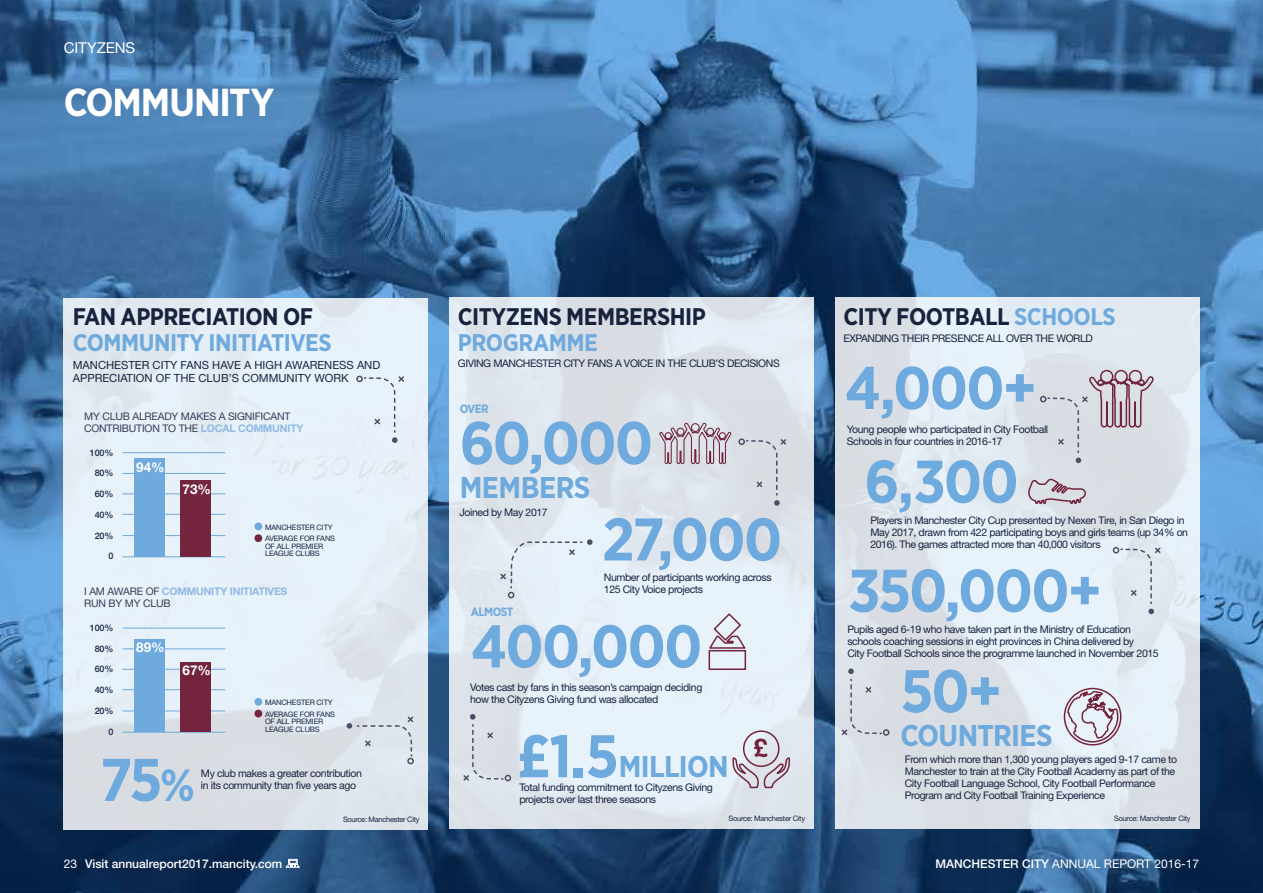
<style>
.page{position:relative;width:1263px;height:893px;background:#fff}
.page>*{position:absolute;margin:0;border:0;box-sizing:border-box;transform-origin:0 0}
.t1{font:700 60px "Gotham Narrow";letter-spacing:-.025em;color:#6eaadd}
.t2{font:700 39px "Gotham Narrow";letter-spacing:-.03em;color:#fff}
.t3{font:700 30px "Gotham Narrow";letter-spacing:-.02em;color:#6eaadd}
.t4{font:700 24px "Gotham Narrow";letter-spacing:-.02em;color:#19233e}
.t5{font:700 24px "Gotham Narrow";letter-spacing:-.02em;color:#6eaadd}
.t6{font:15px "Helvetica Neue LT Std";letter-spacing:-.01em;color:#fff}
.t7{font:700 13.5px "Helvetica Neue LT Std";color:#fff}
.t8{font:500 12px "Helvetica Neue LT Std";color:#fff}
.t9{font:12px "Helvetica Neue LT Std";color:#fff}
.t10{font:700 12px "Gotham Narrow";letter-spacing:-.04em;color:#6eaadd}
.t11{font:11.25px/13.5px "Helvetica Neue LT Std";color:#19233e}
.t12{font:10.5px/12px "Helvetica Neue LT Std";letter-spacing:-.04em;color:#19233e}
.t13{font:10.5px/12px "Helvetica Neue LT Std";letter-spacing:-.02em;color:#3a3c57}
.t14{font:500 9px "Helvetica Neue LT Std";letter-spacing:-.02em;color:#19233e}
.t15{font:7.5px/11.7px "Helvetica Neue LT Std";letter-spacing:-.02em;color:#19233e}
.t16{font:7.5px "Helvetica Neue LT Std";letter-spacing:-.04em;color:#19233e}
.s1{font-weight:700;color:#91bae4}
.s2{font-size:45px}
.s3{font-size:60px}
.s4{color:#6eaadd}
.s5{font-weight:400}
.s6{font-weight:500}
</style>
<div class="page">
<img style="left:0;top:0;width:1263px;height:893px">
<div style="left:835px;top:298px;width:364px;height:531px;background:linear-gradient(to bottom,#e1e9f1,#dee5ec)"></div>
<div style="left:449px;top:298px;width:365px;height:531px;background:#e1e8ef"></div>
<div style="left:64px;top:298px;width:364px;height:531px;background:linear-gradient(to bottom,#e8f2fc,#dde4eb)"></div>
<div style="left:288px;top:859px;width:9px;height:6px;border:1px solid #fff"></div>
<svg style="left:285px;top:860px;width:15px;height:8px"></svg>
<svg style="left:659px;top:422px;width:73px;height:43px"></svg>
<svg style="left:707px;top:612px;width:40px;height:59px"></svg>
<svg style="left:500px;top:539px;width:93px;height:59px"></svg>
<div style="left:738px;top:438px;width:7px;height:7px;border:2px solid #4d4d67;border-radius:50%"></div>
<svg style="left:745px;top:437px;width:43px;height:69px"></svg>
<svg style="left:463px;top:714px;width:48px;height:68px"></svg>
<svg style="left:1028px;top:479px;width:58px;height:26px;background:#c4b8c2"></svg>
<svg style="left:1064px;top:687px;width:55px;height:59px;background:#cdc3cf"></svg>
<div style="left:1064px;top:688px;width:57px;height:57px;border:2px solid #73243c;border-radius:50%"></div>
<svg style="left:1040px;top:369px;width:115px;height:94px;background:#ceccd4"></svg>
<svg style="left:732px;top:730px;width:59px;height:59px"></svg>
<div style="left:883px;top:729px;width:6px;height:7px;border:2px solid #4d4d67;border-radius:50%"></div>
<svg style="left:840px;top:668px;width:43px;height:69px;background:#d4d9e0"></svg>
<svg style="left:1113px;top:546px;width:48px;height:68px;background:#dae1e9"></svg>
<div style="left:356px;top:376px;width:7px;height:6px;border:2px solid #4d4d67;border-radius:50%"></div>
<svg style="left:362px;top:374px;width:44px;height:69px;background:#e0eaf3"></svg>
<hr style="left:122px;top:452px;width:103px;height:1px;background:#6eaadd">
<hr style="left:122px;top:473px;width:103px;height:1px;background:#6eaadd">
<hr style="left:122px;top:494px;width:103px;height:1px;background:#6eaadd">
<hr style="left:122px;top:514px;width:103px;height:1px;background:#6eaadd">
<hr style="left:122px;top:535px;width:103px;height:1px;background:#6eaadd">
<hr style="left:122px;top:557px;width:103px;height:1px;background:#6eaadd">
<svg style="left:254px;top:523px;width:8px;height:19px"></svg>
<div style="left:181px;top:481px;width:30px;height:76px;background:#74263e"></div>
<div style="left:134px;top:459px;width:30px;height:98px;background:#6eaadd"></div>
<hr style="left:122px;top:628px;width:103px;height:1px;background:#6eaadd">
<hr style="left:122px;top:649px;width:103px;height:1px;background:#6eaadd">
<hr style="left:122px;top:669px;width:103px;height:1px;background:#6eaadd">
<hr style="left:122px;top:689px;width:103px;height:1px;background:#6eaadd">
<hr style="left:122px;top:711px;width:103px;height:1px;background:#6eaadd">
<hr style="left:122px;top:732px;width:103px;height:1px;background:#6eaadd">
<svg style="left:254px;top:698px;width:8px;height:19px"></svg>
<div style="left:181px;top:662px;width:30px;height:70px;background:#73243c"></div>
<div style="left:134px;top:639px;width:30px;height:93px;background:#6eaadd"></div>
<div style="left:407px;top:758px;width:7px;height:6px;border:2px solid #4d4d67;border-radius:50%"></div>
<svg style="left:347px;top:715px;width:68px;height:43px;background:#d7dee5"></svg>
<h3 class="t6" style="left:64px;top:39px;width:73px">CITYZENS</h3>
<h2 class="t2" style="left:64px;top:77px;width:212px">COMMUNITY</h2>
<h3 class="t4" style="left:73px;top:301px;width:242px">FAN APPRECIATION OF</h3>
<h3 class="t5" style="left:73px;top:327px;width:260px">COMMUNITY INITIATIVES</h3>
<p class="t11" style="left:73px;top:358px;width:309px">MANCHESTER CITY FANS HAVE A HIGH AWARENESS AND<br>APPRECIATION OF THE CLUB’S COMMUNITY WORK</p>
<p class="t13" style="left:84px;top:410px;width:221px">MY CLUB ALREADY MAKES A SIGNIFICANT<br>CONTRIBUTION TO THE <span class="s1">LOCAL COMMUNITY</span></p>
<p class="t14" style="left:90px;top:447px;width:25px">100%</p>
<p class="t14" style="left:95px;top:468px;width:20px">80%</p>
<p class="t14" style="left:95px;top:488px;width:20px">60%</p>
<p class="t14" style="left:95px;top:509px;width:20px">40%</p>
<p class="t14" style="left:95px;top:530px;width:20px">20%</p>
<p class="t14" style="left:108px;top:551px;width:7px">0</p>
<p class="t7" style="left:136px;top:459px;width:30px">94%</p>
<p class="t7" style="left:183px;top:481px;width:30px">73%</p>
<p class="t15" style="left:265px;top:521px;width:72px">MANCHESTER CITY<br>AVERAGE FOR FANS</p>
<p class="t15" style="left:265px;top:542px;width:60px;line-height:7.5px">OF ALL PREMIER<br>LEAGUE CLUBS</p>
<p class="t13" style="left:84px;top:585px;width:205px">I AM AWARE OF <span class="s1">COMMUNITY INITIATIVES<br></span>RUN BY MY CLUB</p>
<p class="t14" style="left:90px;top:622px;width:25px">100%</p>
<p class="t14" style="left:95px;top:643px;width:20px">80%</p>
<p class="t14" style="left:95px;top:664px;width:20px">60%</p>
<p class="t14" style="left:95px;top:685px;width:20px">40%</p>
<p class="t14" style="left:95px;top:705px;width:20px">20%</p>
<p class="t14" style="left:108px;top:726px;width:7px">0</p>
<p class="t7" style="left:136px;top:638px;width:30px">89%</p>
<p class="t7" style="left:183px;top:661px;width:30px">67%</p>
<p class="t15" style="left:265px;top:696px;width:72px">MANCHESTER CITY<br>AVERAGE FOR FANS</p>
<p class="t15" style="left:265px;top:718px;width:60px;line-height:7.5px">OF ALL PREMIER<br>LEAGUE CLUBS</p>
<h1 class="t1" style="left:100px;top:741px;width:97px">75<span class="s2">%</span></h1>
<p class="t12" style="left:201px;top:767px;width:162px">My club makes a greater contribution in its community than five years ago</p>
<p class="t16" style="left:343px;top:815px;width:78px">Source: Manchester City</p>
<h3 class="t4" style="left:458px;top:301px;width:249px">CITYZENS MEMBERSHIP</h3>
<h3 class="t5" style="left:458px;top:327px;width:141px">PROGRAMME</h3>
<p class="t12" style="left:458px;top:357px;width:323px">GIVING MANCHESTER CITY FANS A VOICE IN THE CLUB’S DECISIONS</p>
<p class="t10" style="left:460px;top:401px;width:30px">OVER</p>
<h1 class="t1" style="left:460px;top:404px;width:195px">60,000</h1>
<h3 class="t3" style="left:460px;top:468px;width:132px">MEMBERS</h3>
<p class="t12" style="left:459px;top:506px;width:90px">Joined by May 2017</p>
<h1 class="t1" style="left:602px;top:501px;width:182px">27,000</h1>
<p class="t12" style="left:604px;top:571px;width:169px">Number of participants working across<br>125 City Voice projects</p>
<p class="t10" style="left:471px;top:604px;width:44px">ALMOST</p>
<h1 class="t1" style="left:471px;top:608px;width:233px">400,000</h1>
<p class="t12" style="left:470px;top:681px;width:234px">Votes cast by fans in this season’s campaign deciding how the Cityzens Giving fund was allocated</p>
<h3 class="t3" style="left:517px;top:747px;width:213px"><span class="s3">£1.5</span>MILLION</h3>
<p class="t12" style="left:519px;top:781px;width:195px">Total funding commitment to Cityzens Giving projects over last three seasons</p>
<h3 class="t4" style="left:843px;top:301px;width:274px">CITY FOOTBALL <span class="s4">SCHOOLS</span></h3>
<p class="t12" style="left:843px;top:332px;width:251px">EXPANDING THEIR PRESENCE ALL OVER THE WORLD</p>
<h1 class="t1" style="left:845px;top:349px;width:193px">4,000+</h1>
<p class="t12" style="left:847px;top:423px;width:203px">Young people who participated in City Football<br>Schools in four countries in 2016-17</p>
<h1 class="t1" style="left:864px;top:443px;width:156px">6,300</h1>
<p class="t12" style="left:870px;top:514px;width:319px">Players in Manchester City Cup presented by Nexen Tire, in San Diego in<br>May 2017, drawn from 422 participating boys and girls teams (up 34% on<br>2016). The games attracted more than 40,000 visitors</p>
<h1 class="t1" style="left:848px;top:552px;width:255px">350,000+</h1>
<p class="t12" style="left:847px;top:623px;width:313px">Pupils aged 6-19 who have taken part in the Ministry of Education schools coaching sessions in eight provinces in China delivered by<br>City Football Schools since the programme launched in November 2015</p>
<h1 class="t1" style="left:900px;top:652px;width:103px">50+</h1>
<h3 class="t3" style="left:900px;top:717px;width:154px">COUNTRIES</h3>
<p class="t12" style="left:905px;top:753px;width:274px">From which more than 1,300 young players aged 9-17 came to Manchester to train at the City Football Academy as part of the City Football Language School, City Football Performance Program and City Football Training Experience</p>
<p class="t16" style="left:728px;top:813px;width:78px">Source: Manchester City</p>
<p class="t16" style="left:1114px;top:813px;width:78px">Source: Manchester City</p>
<p class="t8" style="left:64px;top:856px;width:220px"><span class="s5">23</span> Visit annualreport2017.mancity.com</p>
<p class="t9" style="left:935px;top:856px;width:265px"><span class="s6">MANCHESTER CITY</span> ANNUAL REPORT 2016-17</p>
</div>
